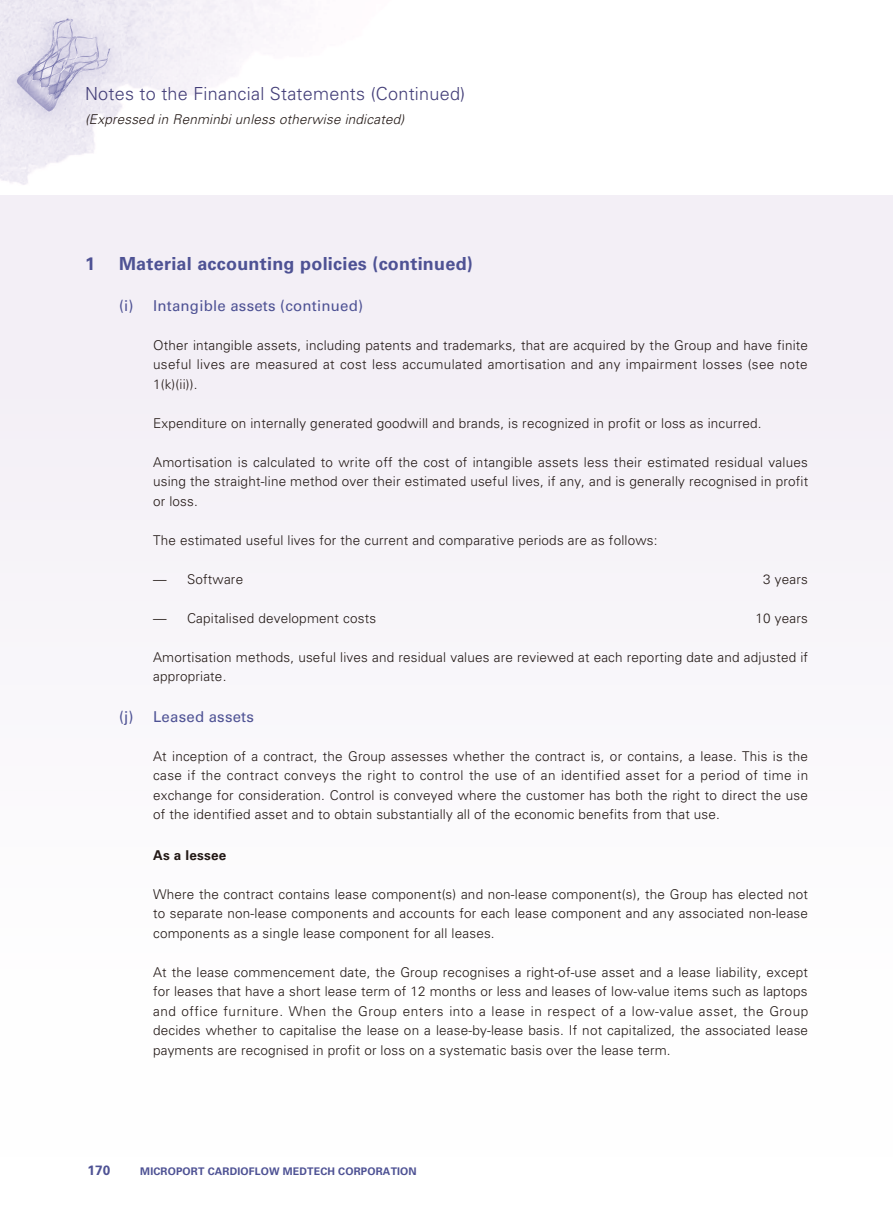
<style>
.page{position:relative;width:893px;height:1212px;background:#fff}
.page>*{position:absolute;margin:0;border:0;box-sizing:border-box;transform-origin:0 0}
.t1{font:300 18px "Univers LT Std";letter-spacing:.015em;color:#433e78}
.t2{font:700 18px "Univers LT Std";letter-spacing:.015em;color:#4e5294}
.t3{font:15px "Univers LT Std";letter-spacing:.015em;color:#4e5294}
.t4{font:300 13.5px/19.5px "Univers LT Std";letter-spacing:.015em;color:#231916;text-align:justify}
.t5{font:italic 300 13.5px "Univers LT Std";letter-spacing:.015em;color:#231916}
.t6{font:700 13.5px "Univers LT Std";letter-spacing:.015em;color:#231916}
.t7{font:700 13.5px "Univers LT Std";color:#4e5294}
.t8{font:700 10.5px "Univers LT Std";letter-spacing:.015em;color:#4e5294}
</style>
<div class="page">
<img style="left:0;top:0;width:893px;height:196px">
<div style="left:0;top:196px;width:893px;height:961px;background:#f8f6fa"></div>
<h1 class="t1" style="left:85px;top:83px;width:382px">Notes to the Financial Statements (Continued)</h1>
<p class="t5" style="left:85px;top:111px;width:321px">(Expressed in Renminbi unless otherwise indicated)</p>
<h1 class="t2" style="left:85px;top:253px;width:12px">1</h1>
<h1 class="t2" style="left:119px;top:253px;width:355px">Material accounting policies (continued)</h1>
<p class="t3" style="left:119px;top:296px;width:246px">(i) Intangible assets (continued)</p>
<p class="t4" style="left:153px;top:335px;width:656px">Other intangible assets, including patents and trademarks, that are acquired by the Group and have finite useful lives are measured at cost less accumulated amortisation and any impairment losses (see note 1(k)(ii)).</p>
<p class="t4" style="left:153px;top:413px;width:610px">Expenditure on internally generated goodwill and brands, is recognized in profit or loss as incurred.</p>
<p class="t4" style="left:153px;top:452px;width:657px">Amortisation is calculated to write off the cost of intangible assets less their estimated residual values using the straight-line method over their estimated useful lives, if any, and is generally recognised in profit or loss.</p>
<p class="t4" style="left:153px;top:530px;width:506px">The estimated useful lives for the current and comparative periods are as follows:</p>
<p class="t4" style="left:153px;top:569px;width:92px">— Software</p>
<p class="t4" style="left:763px;top:569px;width:46px">3 years</p>
<p class="t4" style="left:153px;top:608px;width:225px">— Capitalised development costs</p>
<p class="t4" style="left:756px;top:608px;width:54px">10 years</p>
<p class="t4" style="left:153px;top:647px;width:656px">Amortisation methods, useful lives and residual values are reviewed at each reporting date and adjusted if appropriate.</p>
<p class="t3" style="left:119px;top:707px;width:136px">(j) Leased assets</p>
<p class="t4" style="left:153px;top:746px;width:657px">At inception of a contract, the Group assesses whether the contract is, or contains, a lease. This is the case if the contract conveys the right to control the use of an identified asset for a period of time in exchange for consideration. Control is conveyed where the customer has both the right to direct the use of the identified asset and to obtain substantially all of the economic benefits from that use.</p>
<p class="t6" style="left:153px;top:847px;width:75px">As a lessee</p>
<p class="t4" style="left:153px;top:884px;width:656px">Where the contract contains lease component(s) and non-lease component(s), the Group has elected not to separate non-lease components and accounts for each lease component and any associated non-lease components as a single lease component for all leases.</p>
<p class="t4" style="left:153px;top:962px;width:657px">At the lease commencement date, the Group recognises a right-of-use asset and a lease liability, except for leases that have a short lease term of 12 months or less and leases of low-value items such as laptops and office furniture. When the Group enters into a lease in respect of a low-value asset, the Group decides whether to capitalise the lease on a lease-by-lease basis. If not capitalized, the associated lease payments are recognised in profit or loss on a systematic basis over the lease term.</p>
<p class="t7" style="left:88px;top:1162px;width:24px">170</p>
<p class="t8" style="left:140px;top:1165px;width:278px">MICROPORT CARDIOFLOW MEDTECH CORPORATION</p>
</div>
